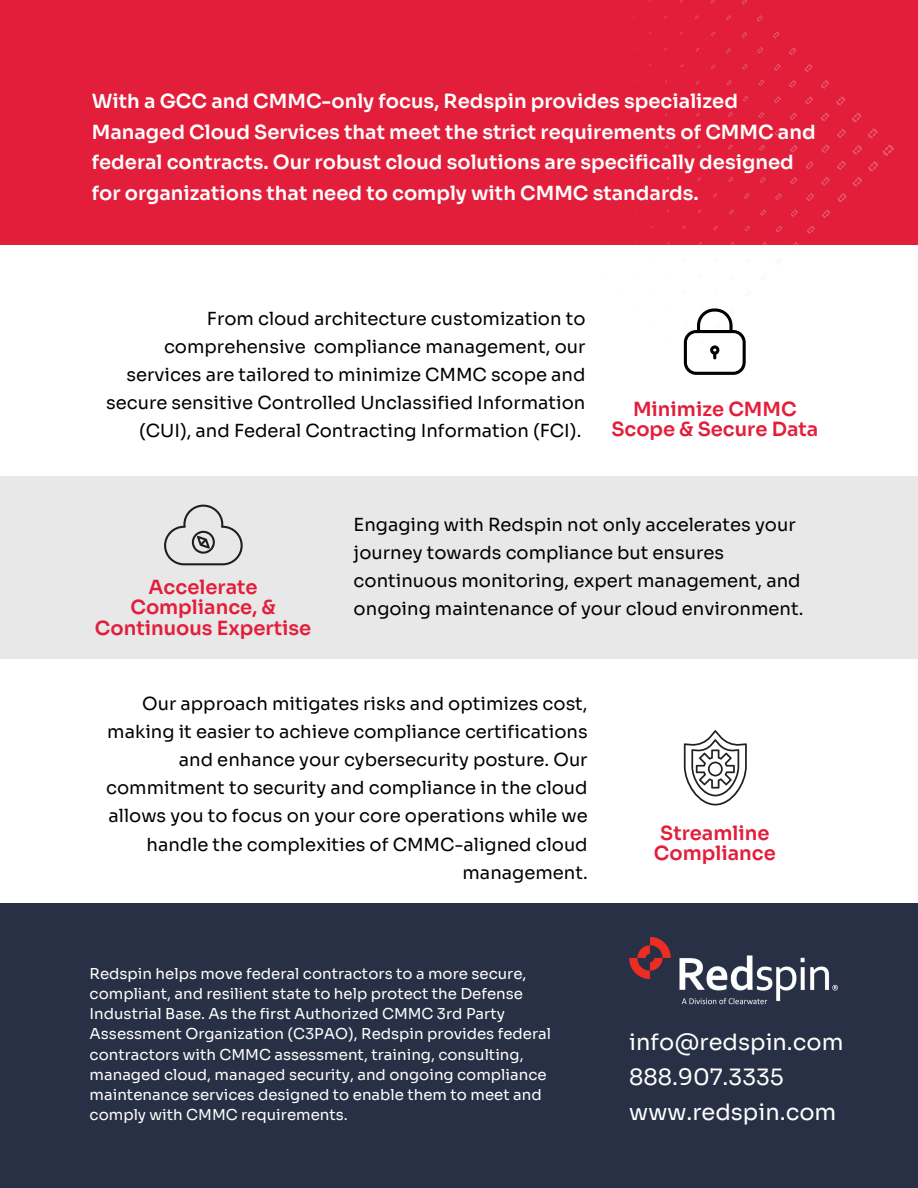
<style>
.page{position:relative;width:918px;height:1188px;background:#fff}
.page>*{position:absolute;margin:0;border:0;box-sizing:border-box;transform-origin:0 0}
.t1{font:22.5px/34.8px "Sora";color:#fff}
.t2{font:600 19.5px/30.3px "Sora";color:#fff}
.t3{font:600 19.5px/20.2px "Sora";color:#e31e3a;text-align:center}
.t4{font:18px/28.2px "Sora";color:#000;text-align:right}
.t5{font:15px/20.2px "Sora";color:#fff}
</style>
<div class="page">
<div style="left:0;top:903px;width:918px;height:285px;background:#273044"></div>
<img style="left:629px;top:937px;width:208px;height:68px">
<div style="left:0;top:0;width:918px;height:244px;background:#e31e3a"></div>
<div style="left:0;top:476px;width:918px;height:182px;background:#e8e8e8"></div>
<img style="left:586px;top:0;width:308px;height:358px">
<svg style="left:164px;top:505px;width:79px;height:60px"></svg>
<svg style="left:684px;top:308px;width:62px;height:67px"></svg>
<svg style="left:684px;top:730px;width:63px;height:75px"></svg>
<h3 class="t2" style="left:92px;top:87px;width:725px">With a GCC and CMMC-only focus, Redspin provides specialized Managed Cloud Services that meet the strict requirements of CMMC and federal contracts. Our robust cloud solutions are specifically designed for organizations that need to comply with CMMC standards.</h3>
<p class="t4" style="left:106px;top:304px;width:481px">From cloud architecture customization to comprehensive compliance management, our services are tailored to minimize CMMC scope and secure sensitive Controlled Unclassified Information (CUI), and Federal Contracting Information (FCI).</p>
<h2 class="t3" style="left:611px;top:399px;width:209px">Minimize CMMC<br>Scope &amp; Secure Data</h2>
<h3 class="t3" style="left:95px;top:577px;width:218px">Accelerate<br>Compliance, &amp;<br>Continuous Expertise</h3>
<h2 class="t4" style="left:354px;top:511px;width:451px;text-align:left">Engaging with Redspin not only accelerates your journey towards compliance but ensures continuous monitoring, expert management, and ongoing maintenance of your cloud environment.</h2>
<p class="t4" style="left:106px;top:690px;width:483px">Our approach mitigates risks and optimizes cost, making it easier to achieve compliance certifications and enhance your cybersecurity posture. Our commitment to security and compliance in the cloud allows you to focus on your core operations while we handle the complexities of CMMC-aligned cloud management.</p>
<p class="t5" style="left:90px;top:963px;width:463px">Redspin helps move federal contractors to a more secure, compliant, and resilient state to help protect the Defense Industrial Base. As the first Authorized CMMC 3rd Party Assessment Organization (C3PAO), Redspin provides federal contractors with CMMC assessment, training, consulting, managed cloud, managed security, and ongoing compliance maintenance services designed to enable them to meet and comply with CMMC requirements.</p>
<h3 class="t3" style="left:654px;top:823px;width:123px">Streamline<br>Compliance</h3>
<p class="t1" style="left:629px;top:1025px;width:216px">info@redspin.com<br>888.907.3335 www.redspin.com</p>
</div>
